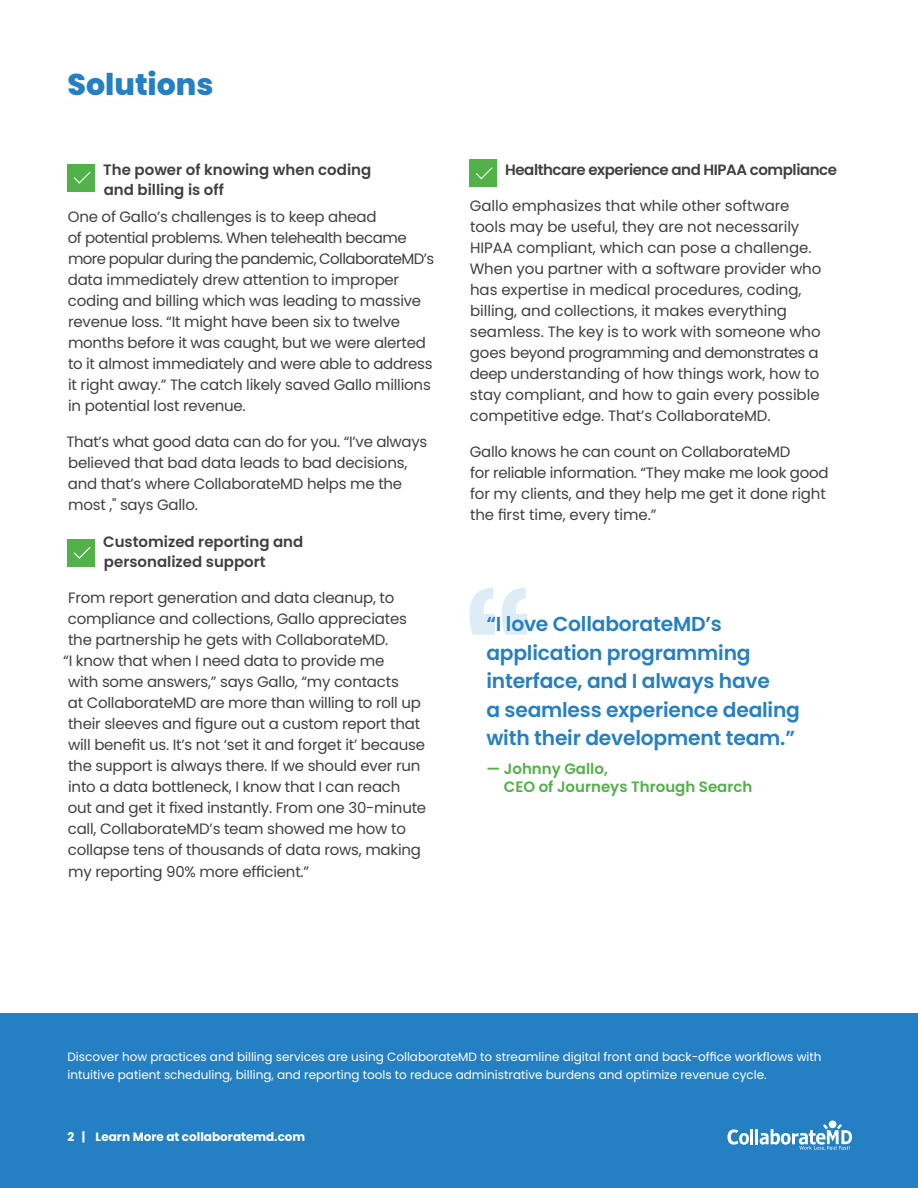
<style>
.page{position:relative;width:918px;height:1188px;background:#fff}
.page>*{position:absolute;margin:0;border:0;box-sizing:border-box;transform-origin:0 0}
.t1{font:800 30px "Poppins";color:#2580c3}
.t2{font:600 20.25px/28.5px "Poppins";letter-spacing:-.01em;color:#2580c3}
.t3{font:15px/21px "Poppins";letter-spacing:-.015em;color:#404040}
.t4{font:600 15px/19.5px "Poppins";color:#404040}
.t5{font:600 15px/18px "Poppins";color:#52b148}
.t6{font:600 15px "Poppins";letter-spacing:-.03em;color:#404040}
.t7{font:12px/18px "Poppins";color:#fff}
.t8{font:700 12px "Poppins";color:#fff}
</style>
<div class="page">
<div style="left:0;top:1013px;width:918px;height:175px;background:#2580c3"></div>
<svg style="left:728px;top:1129px;width:21px;height:16px"></svg>
<hr style="left:750px;top:1129px;width:3px;height:15px;background:#fff">
<hr style="left:755px;top:1129px;width:3px;height:15px;background:#fff">
<div style="left:829px;top:1120px;width:7px;height:8px;background:#fff;border-radius:50%"></div>
<svg style="left:760px;top:1124px;width:92px;height:27px"></svg>
<svg style="left:470px;top:588px;width:57px;height:47px"></svg>
<div style="left:68px;top:164px;width:27px;height:28px;background:#52b148"></div>
<svg style="left:74px;top:171px;width:17px;height:13px"></svg>
<div style="left:68px;top:539px;width:27px;height:28px;background:#52b148"></div>
<svg style="left:73px;top:547px;width:18px;height:12px"></svg>
<div style="left:470px;top:159px;width:27px;height:28px;background:#52b148"></div>
<svg style="left:475px;top:167px;width:18px;height:13px"></svg>
<h1 class="t1" style="left:68px;top:71px;width:148px">Solutions</h1>
<p class="t4" style="left:103px;top:161px;width:270px">The power of knowing when coding and billing is off</p>
<p class="t3" style="left:68px;top:206px;width:368px">One of Gallo’s challenges is to keep ahead<br>of potential problems. When telehealth became more popular during the pandemic, CollaborateMD’s data immediately drew attention to improper coding and billing which was leading to massive revenue loss. “It might have been six to twelve months before it was caught, but we were alerted to it almost immediately and were able to address it right away.” The catch likely saved Gallo millions in potential lost revenue.</p>
<p class="t3" style="left:66px;top:431px;width:363px">That’s what good data can do for you. “I’ve always believed that bad data leads to bad decisions, and that’s where CollaborateMD helps me the most ," says Gallo.</p>
<p class="t4" style="left:103px;top:533px;width:202px">Customized reporting and personalized support</p>
<p class="t3" style="left:68px;top:587px;width:328px">From report generation and data cleanup, to</p>
<p class="t3" style="left:68px;top:608px;width:341px">compliance and collections, Gallo appreciates</p>
<p class="t3" style="left:68px;top:629px;width:322px">the partnership he gets with CollaborateMD.</p>
<p class="t3" style="left:63px;top:650px;width:323px">“I know that when I need data to provide me</p>
<p class="t3" style="left:68px;top:671px;width:332px">with some answers,” says Gallo, “my contacts</p>
<p class="t3" style="left:68px;top:692px;width:355px">at CollaborateMD are more than willing to roll up</p>
<p class="t3" style="left:68px;top:713px;width:354px">their sleeves and figure out a custom report that</p>
<p class="t3" style="left:68px;top:734px;width:358px">will benefit us. It’s not ‘set it and forget it’ because</p>
<p class="t3" style="left:68px;top:755px;width:354px">the support is always there. If we should ever run</p>
<p class="t3" style="left:68px;top:776px;width:334px">into a data bottleneck, I know that I can reach</p>
<p class="t3" style="left:68px;top:797px;width:360px">out and get it fixed instantly. From one 30-minute</p>
<p class="t3" style="left:68px;top:818px;width:340px">call, CollaborateMD’s team showed me how to</p>
<p class="t3" style="left:68px;top:839px;width:355px">collapse tens of thousands of data rows, making</p>
<p class="t3" style="left:68px;top:861px;width:243px">my reporting 90% more efficient.”</p>
<p class="t6" style="left:505px;top:163px;width:333px">Healthcare experience and HIPAA compliance</p>
<p class="t3" style="left:470px;top:196px;width:353px">Gallo emphasizes that while other software tools may be useful, they are not necessarily HIPAA compliant, which can pose a challenge.<br>When you partner with a software provider who has expertise in medical procedures, coding, billing, and collections, it makes everything seamless. The key is to work with someone who goes beyond programming and demonstrates a deep understanding of how things work, how to stay compliant, and how to gain every possible competitive edge. That’s CollaborateMD.</p>
<p class="t3" style="left:470px;top:442px;width:360px">Gallo knows he can count on CollaborateMD<br>for reliable information. “They make me look good for my clients, and they help me get it done right the first time, every time.”</p>
<h2 class="t2" style="left:486px;top:612px;width:315px">“I love CollaborateMD’s application programming interface, and I always have<br>a seamless experience dealing with their development team.”</h2>
<p class="t5" style="left:504px;top:761px;width:250px;text-indent:-17px">— Johnny Gallo,<br>CEO of Journeys Through Search</p>
<p class="t7" style="left:68px;top:1048px;width:756px">Discover how practices and billing services are using CollaborateMD to streamline digital front and back-office workflows with intuitive patient scheduling, billing, and reporting tools to reduce administrative burdens and optimize revenue cycle.</p>
<p class="t8" style="left:68px;top:1131px;width:239px">2 | Learn More at collaboratemd.com</p>
</div>
